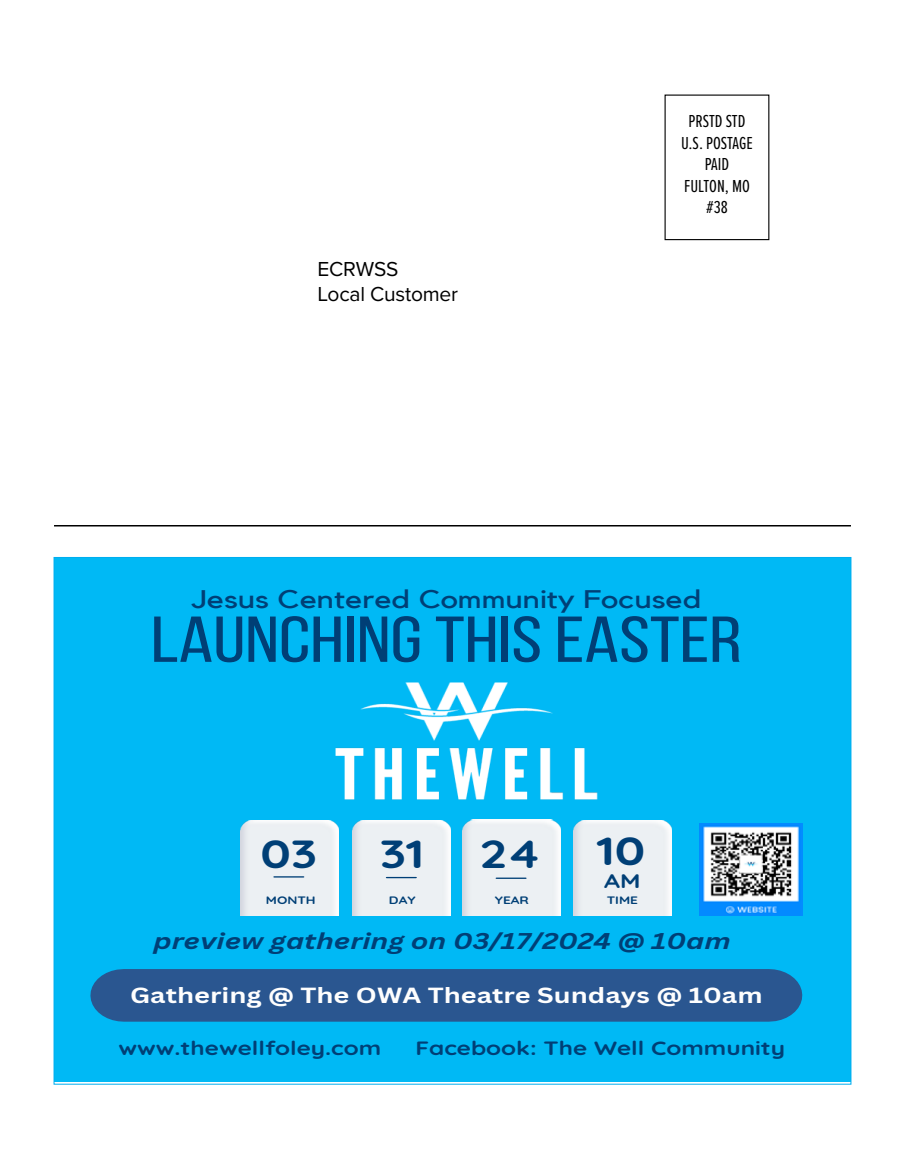
<style>
.page{position:relative;width:905px;height:1175px;background:#fff}
.page>*{position:absolute;margin:0;border:0;box-sizing:border-box;transform-origin:0 0}
.t1{font:64.65px "Bebas Neue";color:#003f76;scale:1.27 1}
.t2{font:700 39px "Quicksand";color:#003f76;scale:1.27 1}
.t3{font:25.35px "Kollektif";color:#003f76;scale:1.27 1}
.t4{font:italic 700 22.2px "Canva Sans";color:#003f76;scale:1.27 1}
.t5{font:700 21.3px "Canva Sans";color:#fefefe;scale:1.27 1}
.t6{font:21px/25.2px "Proxima Nova";letter-spacing:-.01em;color:#000}
.t7{font:700 19.65px "Quicksand";color:#003f76;scale:1.27 1}
.t8{font:700 19.2px "Quicksand";color:#003f76;scale:1.27 1}
.t9{font:18px/21.6px "Proxima Nova Ex Cn";color:#000;text-align:center}
.t10{font:700 10.65px "Quicksand";color:#003f76;scale:1.27 1}
</style>
<div class="page">
<hr style="left:54px;top:525px;width:796px;height:1px;background:#000">
<div style="left:54px;top:557px;width:796px;height:525px;background:#00b9f5"></div>
<img style="left:118px;top:682px;width:663px;height:336px">
<img style="left:241px;top:820px;width:97px;height:95px">
<img style="left:352px;top:820px;width:98px;height:95px">
<img style="left:462px;top:819px;width:98px;height:96px">
<svg style="left:274px;top:876px;width:29px;height:1px"></svg>
<hr style="left:386px;top:876px;width:30px;height:2px;background:#003f76">
<hr style="left:496px;top:877px;width:30px;height:2px;background:#003f76">
<div style="left:124px;top:965px;width:644px;height:60px;background:#2a5690"></div>
<img style="left:699px;top:823px;width:103px;height:93px">
<img style="left:573px;top:820px;width:98px;height:95px">
<p class="t6" style="left:317px;top:255px;width:142px">ECRWSS<br>Local Customer</p>
<p class="t9" style="left:681px;top:110px;width:73px">PRSTD STD<br>U.S. POSTAGE<br>PAID<br>FULTON, MO #38</p>
<h3 class="t3" style="left:191px;top:584px;width:403px">Jesus Centered Community Focused</h3>
<h1 class="t1" style="left:151px;top:604px;width:467px">LAUNCHINGTHIS EASTER</h1>
<h2 class="t2" style="left:260px;top:821px;width:46px">03</h2>
<h2 class="t2" style="left:380px;top:821px;width:36px">31</h2>
<h2 class="t2" style="left:480px;top:821px;width:50px">24</h2>
<p class="t10" style="left:266px;top:891px;width:41px">MONTH</p>
<p class="t10" style="left:389px;top:891px;width:22px">DAY</p>
<p class="t10" style="left:495px;top:891px;width:28px">YEAR</p>
<h2 class="t2" style="left:597px;top:818px;width:40px">10</h2>
<p class="t10" style="left:606px;top:891px;width:26px">TIME</p>
<p class="t7" style="left:604px;top:864px;width:30px">AM</p>
<p class="t4" style="left:153px;top:927px;width:456px">preview gathering on 03/17/2024 @ 10am</p>
<p class="t5" style="left:130px;top:982px;width:499px">Gathering @ The OWA Theatre Sundays @ 10am</p>
<p class="t8" style="left:118px;top:1032px;width:208px">www.thewellfoley.com</p>
<p class="t8" style="left:415px;top:1032px;width:293px">Facebook: The Well Community</p>
</div>
